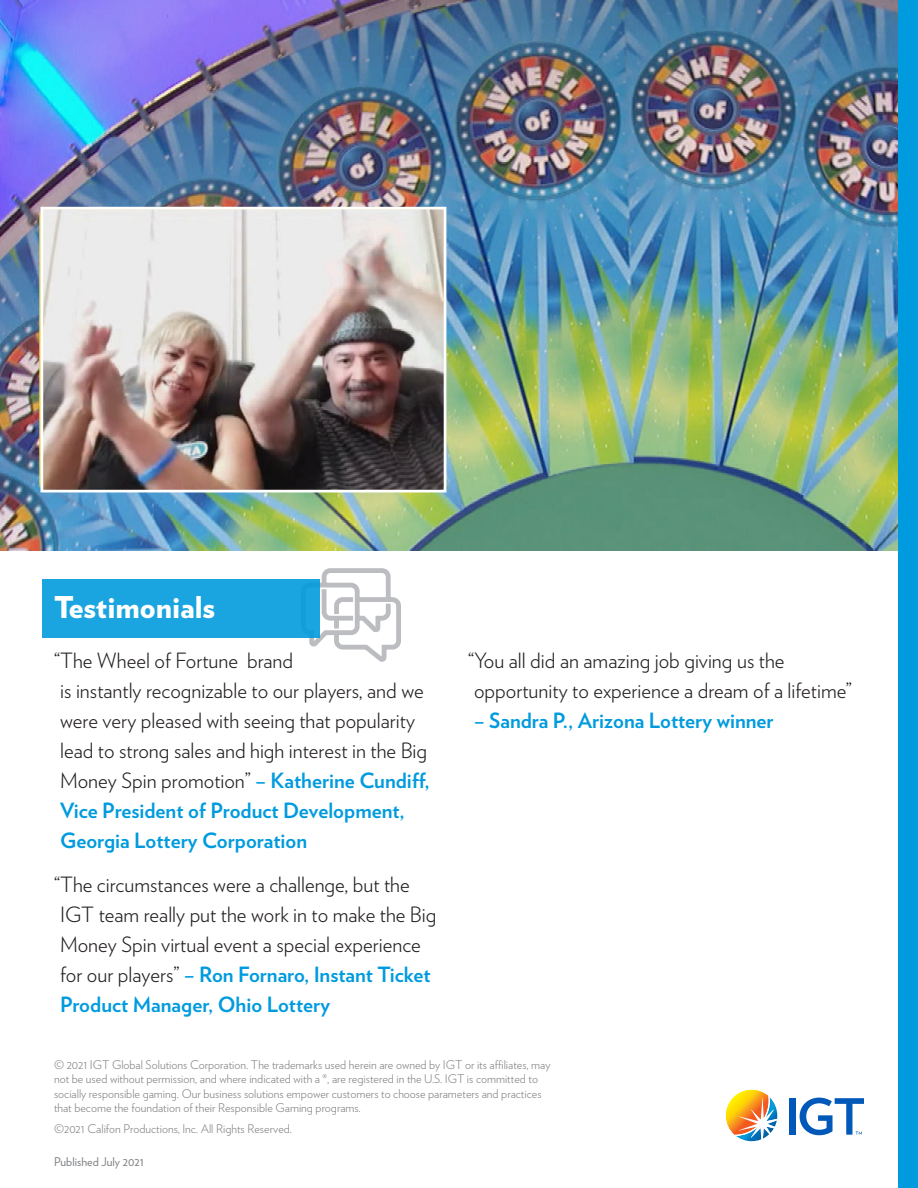
<style>
.page{position:relative;width:918px;height:1188px;background:#fff}
.page>*{position:absolute;margin:0;border:0;box-sizing:border-box;transform-origin:0 0}
.t1{font:900 30px "Verlag";color:#fff}
.Body_Copy{font:300 21px/30px "Verlag";color:#231f20}
.Body_Copy-2{font:700 21px "Verlag";color:#009bde}
.t2{font:300 12px/14.4px "Verlag";color:#808285}
.Body_Copy-3{font:12px "Verlag";color:#808285}
.s1{font-weight:700;color:#009bde}
</style>
<div class="page">
<svg style="left:309px;top:568px;width:92px;height:94px"></svg>
<div style="left:42px;top:579px;width:278px;height:59px;background:#1aa5e1"></div>
<div style="left:789px;top:1098px;width:6px;height:37px;background:#0058b8"></div>
<svg style="left:726px;top:1090px;width:51px;height:51px"></svg>
<svg style="left:800px;top:1098px;width:64px;height:37px"></svg>
<img style="left:0;top:0;width:898px;height:550px">
<div style="left:898px;top:0;width:20px;height:1188px;background:#009bde"></div>
<img style="left:45px;top:211px;width:397px;height:277px">
<div style="left:41px;top:207px;width:405px;height:285px;border:3px solid #fff"></div>
<p class="t1" style="left:54px;top:582px;width:163px">Testimonials</p>
<p class="Body_Copy" style="left:54px;top:645px;width:377px">“The Wheel of Fortune brand<br>is instantly recognizable to our players, and we were very pleased with seeing that popularity lead to strong sales and high interest in the Big Money Spin promotion” <span class="s1">– Katherine Cundiff, Vice President of Product Development, Georgia Lottery Corporation</span></p>
<p class="Body_Copy" style="left:54px;top:868px;width:384px">“The circumstances were a challenge, but the IGT team really put the work in to make the Big Money Spin virtual event a special experience for our players” <span class="s1">– Ron Fornaro, Instant Ticket Product Manager, Ohio Lottery</span></p>
<p class="Body_Copy" style="left:468px;top:644px;width:385px">“You all did an amazing job giving us the opportunity to experience a dream of a lifetime”</p>
<p class="Body_Copy-2" style="left:474px;top:704px;width:301px">– Sandra P., Arizona Lottery winner</p>
<p class="t2" style="left:54px;top:1057px;width:498px">© 2021 IGT Global Solutions Corporation. The trademarks used herein are owned by IGT or its affiliates, may not be used without permission, and where indicated with a ®, are registered in the U.S. IGT is committed to socially responsible gaming. Our business solutions empower customers to choose parameters and practices that become the foundation of their Responsible Gaming programs.</p>
<p class="t2" style="left:54px;top:1121px;width:240px">©2021 Califon Productions, Inc. All Rights Reserved.</p>
<p class="Body_Copy-3" style="left:54px;top:1153px;width:91px">Published July 2021</p>
</div>
